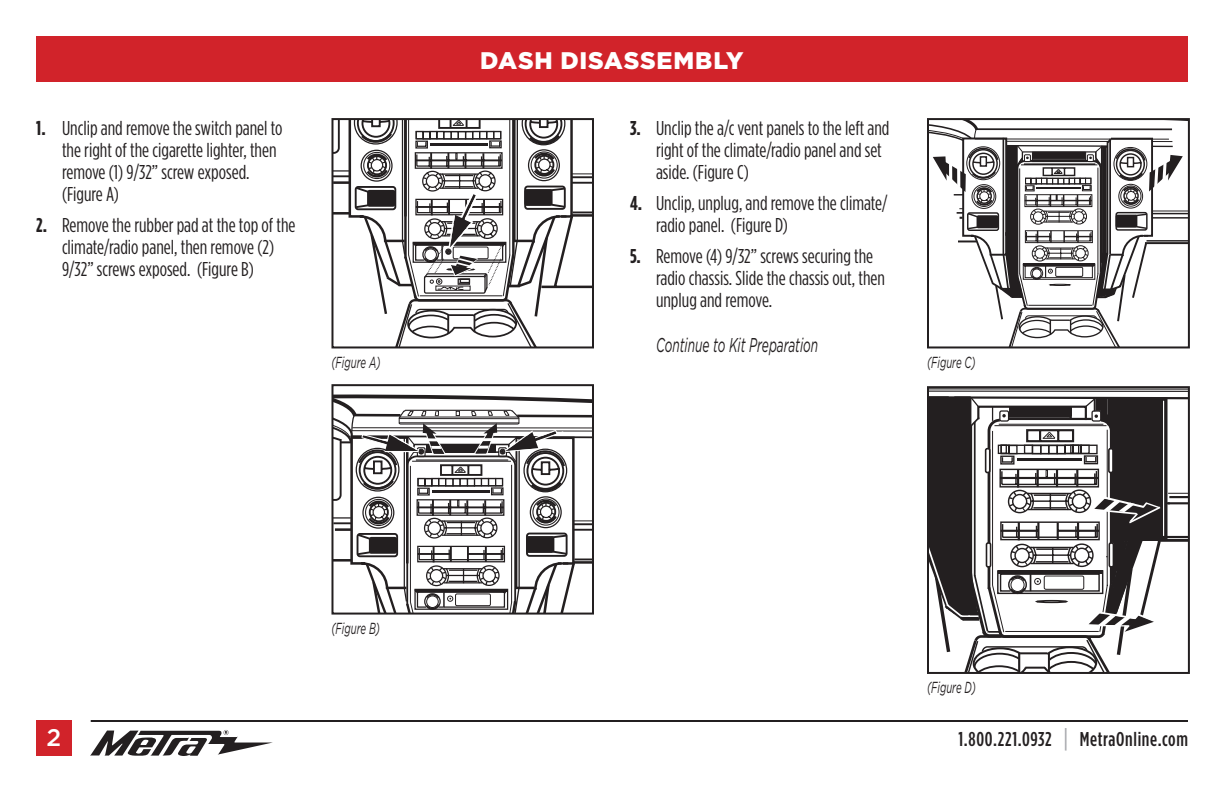
<style>
.page{position:relative;width:1224px;height:792px;background:#fff}
.page>*{position:absolute;margin:0;border:0;box-sizing:border-box;transform-origin:0 0}
.t1{font:900 24px "Gotham";letter-spacing:.03em;color:#fff}
.t2{font:500 24px "Gotham";color:#fff}
.t3{font:20px/22px "Gotham Condensed";color:#231f20}
.t4{font:500 20px "Gotham Condensed";letter-spacing:.035em;color:#231f20}
.t5{font:italic 20px "Gotham";color:#231f20;scale:.6 1}
.t6{font:italic 16px "Gotham";color:#231f20;scale:.6 1}
.s1{font-weight:700}
.s2{font-size:26px;color:#a8a9ad}
</style>
<div class="page">
<div style="left:36px;top:36px;width:1152px;height:45px;background:#d1232a"></div>
<svg style="left:90px;top:730px;width:183px;height:26px"></svg>
<hr style="left:91px;top:720px;width:1097px;height:2px;background:#231f20">
<div style="left:36px;top:720px;width:36px;height:36px;background:#d1232a"></div>
<svg style="left:334px;top:121px;width:257px;height:224px"></svg>
<div style="left:331px;top:118px;width:263px;height:230px;border:2px solid #231f20"></div>
<svg style="left:334px;top:394px;width:257px;height:218px"></svg>
<div style="left:331px;top:384px;width:263px;height:231px;border:2px solid #231f20"></div>
<svg style="left:930px;top:121px;width:257px;height:224px"></svg>
<div style="left:927px;top:118px;width:263px;height:230px;border:2px solid #231f20"></div>
<hr style="left:928px;top:391px;width:261px;height:1px;background:#231f20">
<hr style="left:928px;top:388px;width:261px;height:2px;background:#231f20">
<svg style="left:930px;top:396px;width:257px;height:275px"></svg>
<div style="left:927px;top:386px;width:263px;height:288px;border:2px solid #231f20"></div>
<p class="t3" style="left:62px;top:117px;width:222px;text-indent:-26px"><span class="s1">1.</span> Unclip and remove the switch panel to the right of the cigarette lighter, then remove (1) 9/32” screw exposed. (Figure A)</p>
<p class="t3" style="left:62px;top:214px;width:235px;text-indent:-26px"><span class="s1">2.</span> Remove the rubber pad at the top of the climate/radio panel, then remove (2)<br>9/32” screws exposed. (Figure B)</p>
<p class="t6" style="left:331px;top:353px;width:83px">(Figure A)</p>
<p class="t6" style="left:331px;top:619px;width:83px">(Figure B)</p>
<p class="t1" style="left:480px;top:46px;width:265px">DASH DISASSEMBLY</p>
<p class="t3" style="left:656px;top:117px;width:235px;text-indent:-26px"><span class="s1">3.</span> Unclip the a/c vent panels to the left and right of the climate/radio panel and set aside. (Figure C)</p>
<p class="t3" style="left:656px;top:192px;width:233px;text-indent:-26px"><span class="s1">4.</span> Unclip, unplug, and remove the climate/ radio panel. (Figure D)</p>
<p class="t3" style="left:656px;top:245px;width:231px;text-indent:-26px"><span class="s1">5.</span> Remove (4) 9/32” screws securing the radio chassis. Slide the chassis out, then unplug and remove.</p>
<p class="t5" style="left:656px;top:334px;width:272px">Continue to Kit Preparation</p>
<p class="t6" style="left:927px;top:353px;width:83px">(Figure C)</p>
<p class="t6" style="left:927px;top:679px;width:83px">(Figure D)</p>
<p class="t2" style="left:47px;top:724px;width:16px">2</p>
<p class="t4" style="left:959px;top:728px;width:231px">1.800.221.0932 <span class="s2">|</span> MetraOnline.com</p>
</div>
